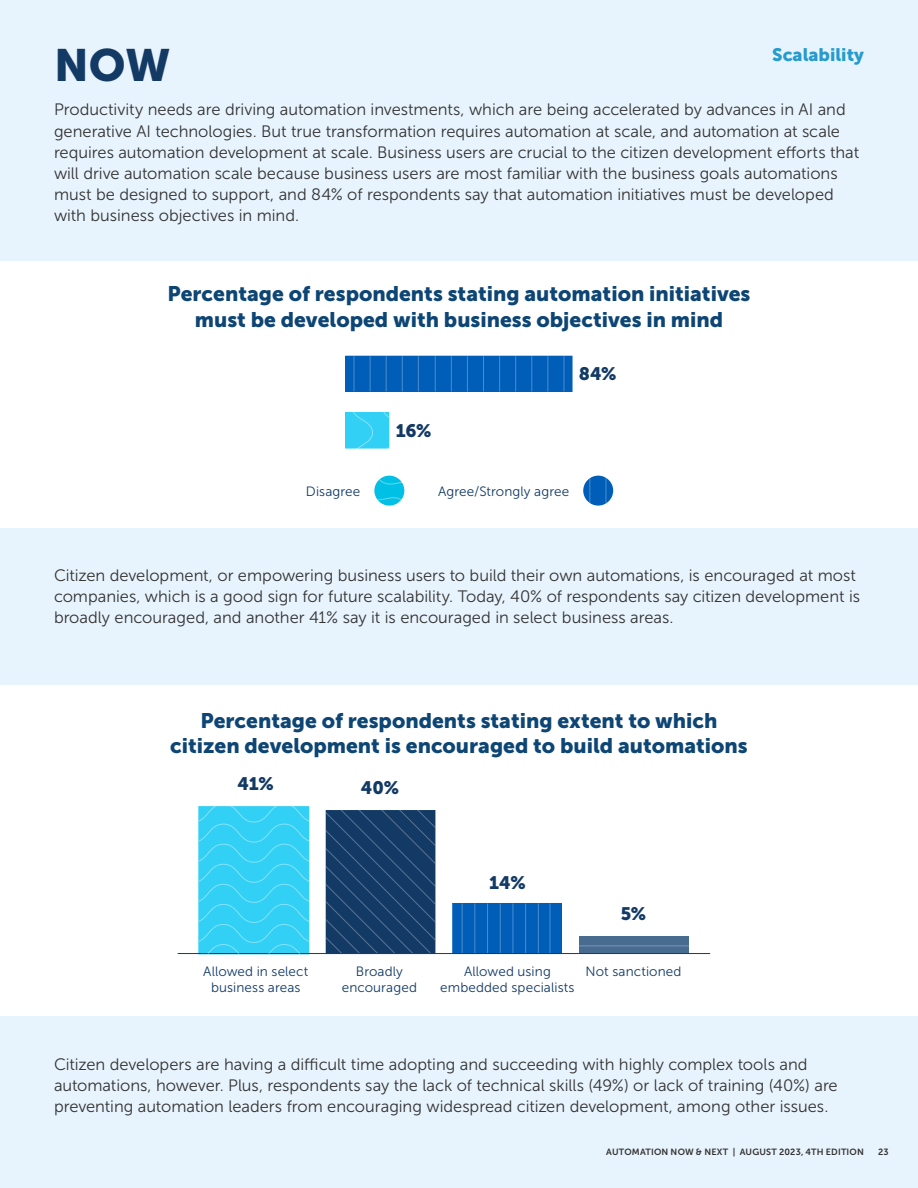
<style>
.page{position:relative;width:918px;height:1188px;background:#fff}
.page>*{position:absolute;margin:0;border:0;box-sizing:border-box;transform-origin:0 0}
.t1{font:45px "Museo Sans 900";color:#133a65}
.t2{font:21px/25.2px "Museo Sans 900";color:#0d4574;text-align:center}
.t3{font:18px "Museo Sans 900";letter-spacing:-.005em;color:#133a65}
.t4{font:18px "Museo Sans 900";color:#269bcd}
.t5{font:16.5px/21px "Museo Sans 300";color:#333}
.t6{font:13.5px/16.5px "Museo Sans 300";letter-spacing:.01em;color:#133a65;text-align:center}
.t7{font:9px "Museo Sans 700";letter-spacing:.02em;color:#333232}
</style>
<div class="page">
<div style="left:0;top:0;width:918px;height:260px;background:#e8f4fd"></div>
<div style="left:0;top:528px;width:918px;height:156px;background:#e8f4fd"></div>
<div style="left:0;top:1016px;width:918px;height:172px;background:#e8f4fd"></div>
<div style="left:579px;top:936px;width:110px;height:18px;background:#476c90"></div>
<hr style="left:579px;top:946px;width:110px;height:1px;background:#fff">
<div style="left:453px;top:903px;width:108px;height:51px;background:#005eb8"></div>
<div style="left:453px;top:903px;width:109px;height:51px;border:1px solid #005eb8"></div>
<hr style="left:462px;top:903px;width:1px;height:51px;background:#fff">
<hr style="left:475px;top:903px;width:1px;height:51px;background:#fff">
<hr style="left:487px;top:903px;width:1px;height:51px;background:#fff">
<hr style="left:500px;top:903px;width:1px;height:51px;background:#fff">
<hr style="left:513px;top:903px;width:1px;height:51px;background:#fff">
<hr style="left:525px;top:903px;width:1px;height:51px;background:#fff">
<hr style="left:538px;top:903px;width:1px;height:51px;background:#fff">
<hr style="left:550px;top:903px;width:1px;height:51px;background:#fff">
<div style="left:198px;top:806px;width:111px;height:148px;border:2px solid #33d0f5"></div>
<svg style="left:326px;top:811px;width:109px;height:142px;background:#183e68"></svg>
<hr style="left:178px;top:953px;width:532px;height:1px;background:#173d68">
<svg style="left:199px;top:807px;width:109px;height:147px;background:#37d0f4"></svg>
<div style="left:346px;top:356px;width:226px;height:35px;background:#005eb8"></div>
<div style="left:346px;top:356px;width:226px;height:36px;border:1px solid #005eb8"></div>
<div style="left:346px;top:413px;width:43px;height:35px;background:#33d0f5"></div>
<svg style="left:353px;top:413px;width:20px;height:35px"></svg>
<hr style="left:354px;top:356px;width:1px;height:35px;background:#fff">
<hr style="left:370px;top:356px;width:1px;height:35px;background:#fff">
<hr style="left:386px;top:356px;width:1px;height:35px;background:#fff">
<hr style="left:402px;top:356px;width:1px;height:35px;background:#fff">
<hr style="left:418px;top:356px;width:1px;height:35px;background:#fff">
<hr style="left:435px;top:356px;width:1px;height:35px;background:#fff">
<hr style="left:451px;top:356px;width:1px;height:35px;background:#fff">
<hr style="left:467px;top:356px;width:1px;height:35px;background:#fff">
<hr style="left:483px;top:356px;width:1px;height:35px;background:#fff">
<hr style="left:499px;top:356px;width:1px;height:35px;background:#fff">
<hr style="left:515px;top:356px;width:1px;height:35px;background:#fff">
<hr style="left:531px;top:356px;width:1px;height:35px;background:#fff">
<hr style="left:547px;top:356px;width:1px;height:35px;background:#fff">
<hr style="left:564px;top:356px;width:1px;height:35px;background:#fff">
<svg style="left:374px;top:476px;width:30px;height:30px"></svg>
<div style="left:583px;top:476px;width:30px;height:30px;background:#005eb8;border-radius:50%"></div>
<hr style="left:590px;top:476px;width:1px;height:30px;background:#fff">
<hr style="left:606px;top:476px;width:1px;height:30px;background:#fff">
<p class="t4" style="left:772px;top:44px;width:93px">Scalability</p>
<h1 class="t1" style="left:54px;top:40px;width:118px">NOW</h1>
<p class="t5" style="left:54px;top:99px;width:807px">Productivity needs are driving automation investments, which are being accelerated by advances in AI and generative AI technologies. But true transformation requires automation at scale, and automation at scale requires automation development at scale. Business users are crucial to the citizen development efforts that will drive automation scale because business users are most familiar with the business goals automations must be designed to support, and 84% of respondents say that automation initiatives must be developed with business objectives in mind.</p>
<p class="t2" style="left:167px;top:281px;width:585px">Percentage of respondents stating automation initiatives must be developed with business objectives in mind</p>
<p class="t3" style="left:396px;top:420px;width:37px">16%</p>
<p class="t3" style="left:579px;top:363px;width:39px">84%</p>
<p class="t6" style="left:306px;top:483px;width:56px">Disagree</p>
<p class="t6" style="left:438px;top:483px;width:133px">Agree/Strongly agree</p>
<p class="t5" style="left:54px;top:565px;width:808px">Citizen development, or empowering business users to build their own automations, is encouraged at most companies, which is a good sign for future scalability. Today, 40% of respondents say citizen development is broadly encouraged, and another 41% say it is encouraged in select business areas.</p>
<p class="t2" style="left:170px;top:707px;width:579px">Percentage of respondents stating extent to which citizen development is encouraged to build automations</p>
<p class="t3" style="left:361px;top:777px;width:40px">40%</p>
<p class="t3" style="left:238px;top:774px;width:38px">41%</p>
<p class="t3" style="left:489px;top:872px;width:38px">14%</p>
<p class="t3" style="left:621px;top:903px;width:27px">5%</p>
<p class="t6" style="left:203px;top:963px;width:107px">Allowed in select business areas</p>
<p class="t6" style="left:342px;top:963px;width:77px">Broadly encouraged</p>
<p class="t6" style="left:440px;top:963px;width:136px">Allowed using embedded specialists</p>
<p class="t6" style="left:586px;top:963px;width:97px">Not sanctioned</p>
<p class="t5" style="left:54px;top:1054px;width:785px">Citizen developers are having a difficult time adopting and succeeding with highly complex tools and automations, however. Plus, respondents say the lack of technical skills (49%) or lack of training (40%) are preventing automation leaders from encouraging widespread citizen development, among other issues.</p>
<p class="t7" style="left:606px;top:1147px;width:259px">AUTOMATION NOW &amp; NEXT | AUGUST 2023, 4TH EDITION</p>
<p class="t7" style="left:878px;top:1147px;width:12px">23</p>
</div>
